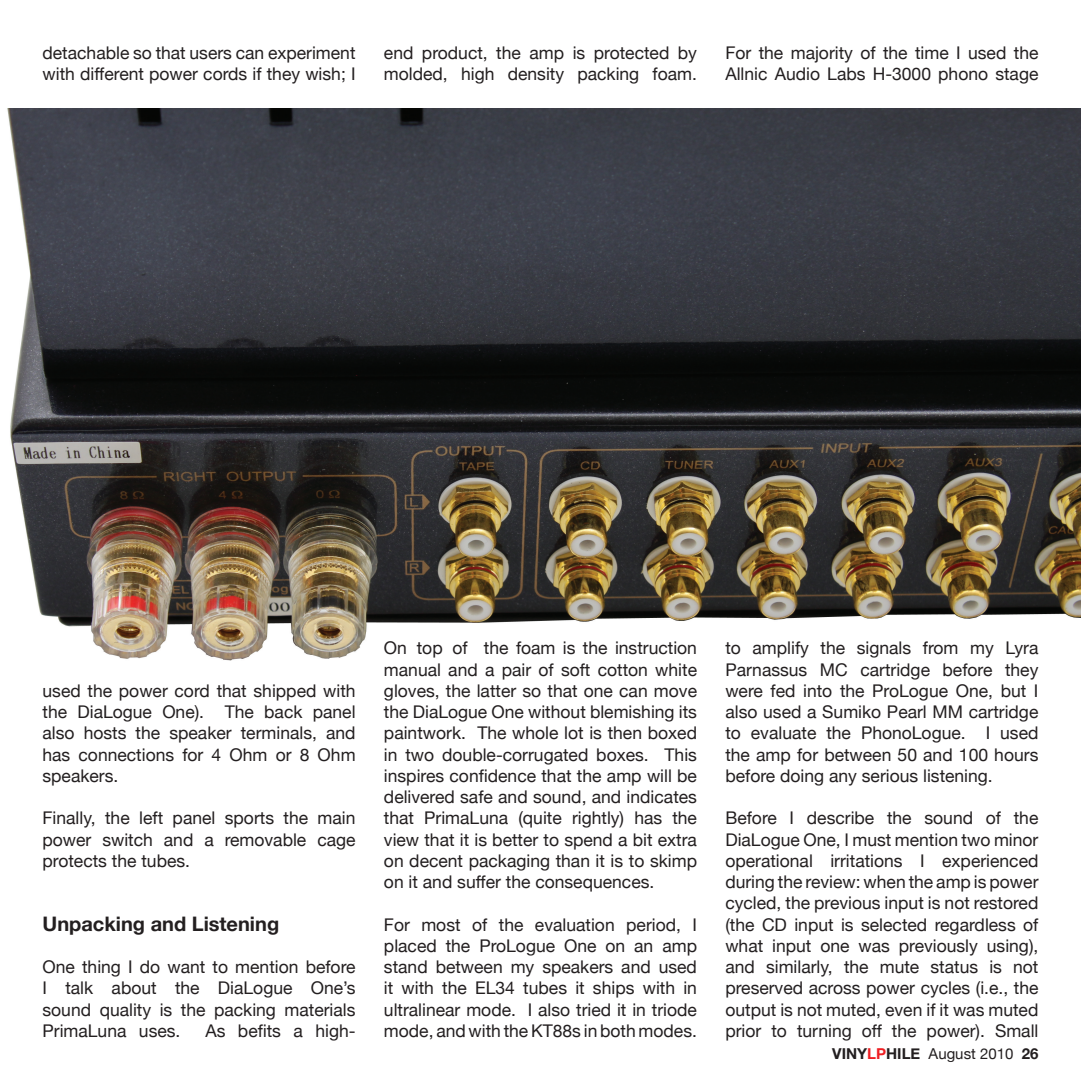
<style>
.page{position:relative;width:1081px;height:1081px;background:#fff}
.page>*{position:absolute;margin:0;border:0;box-sizing:border-box;transform-origin:0 0}
.t1{font:700 20px "Helvetica Neue";color:#231f20}
.t2{font:17.5px/21.2px "Helvetica Neue";color:#231f20;text-align:justify}
.t3{font:700 15px "Helvetica Neue";color:#231f20}
.s1{color:#ee1f23}
.s2{font-weight:400}
</style>
<div class="page">
<img style="left:7px;top:109px;width:1074px;height:552px">
<p class="t2" style="left:43px;top:42px;width:314px">detachable so that users can experiment with different power cords if they wish; I</p>
<p class="t2" style="left:384px;top:42px;width:314px">end product, the amp is protected by molded, high density packing foam.</p>
<p class="t2" style="left:725px;top:42px;width:315px">For the majority of the time I used the<br>Allnic Audio Labs H-3000 phono stage</p>
<p class="t2" style="left:43px;top:680px;width:315px">used the power cord that shipped with the DiaLogue One). The back panel also hosts the speaker terminals, and has connections for 4 Ohm or 8 Ohm speakers.</p>
<p class="t2" style="left:43px;top:807px;width:314px">Finally, the left panel sports the main power switch and a removable cage protects the tubes.</p>
<p class="t1" style="left:43px;top:911px;width:238px">Unpacking and Listening</p>
<p class="t2" style="left:43px;top:956px;width:315px">One thing I do want to mention before I talk about the DiaLogue One’s sound quality is the packing materials PrimaLuna uses.</p>
<p class="t2" style="left:205px;top:1020px;width:152px">As befits a high-</p>
<p class="t2" style="left:384px;top:637px;width:315px">On top of the foam is the instruction manual and a pair of soft cotton white gloves, the latter so that one can move the DiaLogue One without blemishing its paintwork. The whole lot is then boxed in two double-corrugated boxes. This inspires confidence that the amp will be delivered safe and sound, and indicates that PrimaLuna (quite rightly) has the view that it is better to spend a bit extra on decent packaging than it is to skimp on it and suffer the consequences.</p>
<p class="t2" style="left:384px;top:913px;width:315px">For most of the evaluation period, I placed the ProLogue One on an amp stand between my speakers and used it with the EL34 tubes it ships with in ultralinear mode. I also tried it in triode mode, and with the KT88s in both modes.</p>
<p class="t2" style="left:725px;top:637px;width:315px">to amplify the signals from my Lyra Parnassus MC cartridge before they were fed into the ProLogue One, but I also used a Sumiko Pearl MM cartridge to evaluate the PhonoLogue. I used the amp for between 50 and 100 hours before doing any serious listening.</p>
<p class="t2" style="left:725px;top:807px;width:315px">Before I describe the sound of the DiaLogue One, I must mention two minor operational irritations I experienced during the review: when the amp is power cycled, the previous input is not restored (the CD input is selected regardless of what input one was previously using), and similarly, the mute status is not preserved across power cycles (i.e., the output is not muted, even if it was muted prior to turning off the power). Small</p>
<p class="t3" style="left:832px;top:1044px;width:208px">VINY<span class="s1">LP</span>HILE <span class="s2">August 2010</span> 26</p>
</div>
